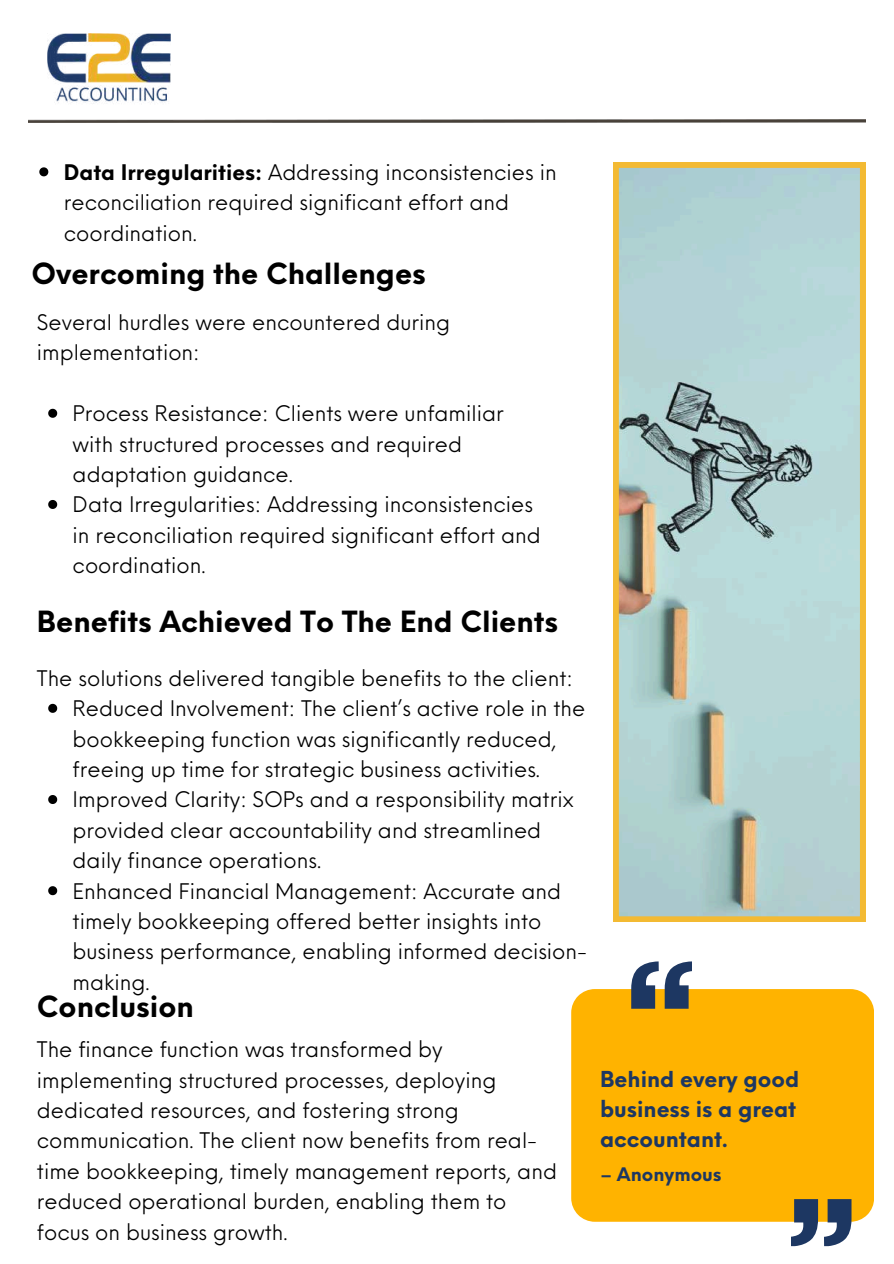
<style>
.page{position:relative;width:894px;height:1264px;background:#fff}
.page>*{position:absolute;margin:0;border:0;box-sizing:border-box;transform-origin:0 0}
.t1{font:700 28.5px "Neue Einstellung";color:#000}
.t2{font:700 21.45px/30px "Neue Einstellung";color:#1d3762}
.t3{font:21px/30.3px "Neue Einstellung";color:#000}
.t4{font:700 18.15px "Neue Einstellung";color:#1d3762}
.s1{font-weight:700}
</style>
<div class="page">
<div style="left:571px;top:989px;width:302px;height:232px;background:#ffb300"></div>
<svg style="left:631px;top:961px;width:60px;height:47px"></svg>
<svg style="left:790px;top:1199px;width:61px;height:47px"></svg>
<img style="left:28px;top:119px;width:837px;height:4px">
<svg style="left:48px;top:409px;width:9px;height:9px"></svg>
<svg style="left:48px;top:500px;width:9px;height:9px"></svg>
<svg style="left:613px;top:162px;width:252px;height:760px"></svg>
<img style="left:47px;top:33px;width:124px;height:71px">
<svg style="left:48px;top:703px;width:9px;height:9px"></svg>
<svg style="left:48px;top:795px;width:9px;height:9px"></svg>
<svg style="left:48px;top:886px;width:9px;height:9px"></svg>
<svg style="left:39px;top:167px;width:9px;height:9px"></svg>
<p class="t3" style="left:64px;top:155px;width:494px"><span class="s1">Data Irregularities:</span> Addressing inconsistencies in reconciliation required significant effort and coordination.</p>
<h1 class="t1" style="left:31px;top:247px;width:396px">Overcoming the Challenges</h1>
<p class="t3" style="left:37px;top:305px;width:414px">Several hurdles were encountered during implementation:</p>
<p class="t3" style="left:73px;top:396px;width:469px">Process Resistance: Clients were unfamiliar with structured processes and required adaptation guidance.<br>Data Irregularities: Addressing inconsistencies in reconciliation required significant effort and coordination.</p>
<h1 class="t1" style="left:37px;top:595px;width:522px">Benefits Achieved To The End Clients</h1>
<p class="t3" style="left:73px;top:661px;width:516px;text-indent:-36px">The solutions delivered tangible benefits to the client:<br>Reduced Involvement: The client’s active role in the bookkeeping function was significantly reduced, freeing up time for strategic business activities.<br>Improved Clarity: SOPs and a responsibility matrix provided clear accountability and streamlined daily finance operations.<br>Enhanced Financial Management: Accurate and timely bookkeeping offered better insights into business performance, enabling informed decision&shy;making.</p>
<h1 class="t1" style="left:37px;top:980px;width:158px">Conclusion</h1>
<p class="t3" style="left:37px;top:1032px;width:521px">The finance function was transformed by implementing structured processes, deploying dedicated resources, and fostering strong communication. The client now benefits from real&shy;time bookkeeping, timely management reports, and reduced operational burden, enabling them to focus on business growth.</p>
<p class="t2" style="left:600px;top:1061px;width:200px">Behind every good business is a great accountant.</p>
<p class="t4" style="left:600px;top:1158px;width:123px">– Anonymous</p>
</div>
